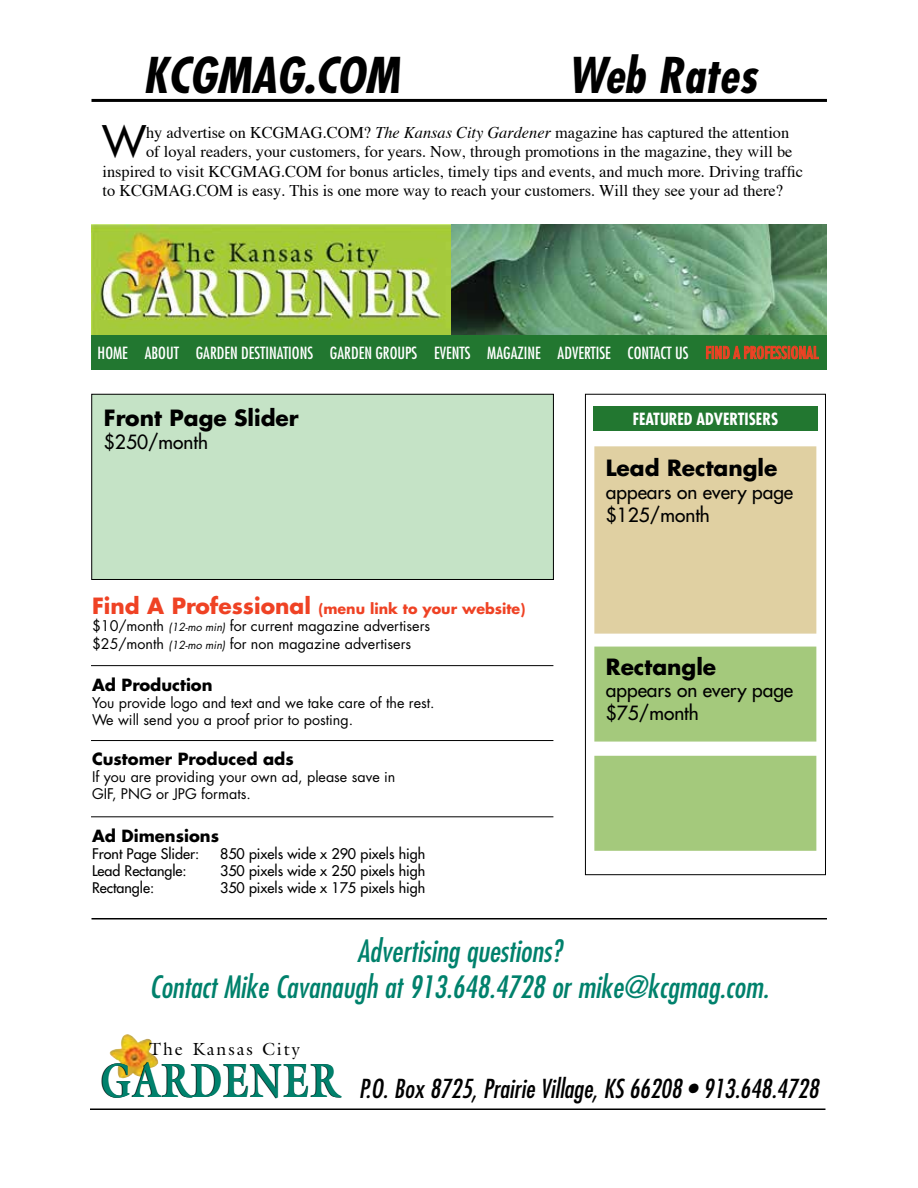
<style>
.page{position:relative;width:918px;height:1188px;background:#fff}
.page>*{position:absolute;margin:0;border:0;box-sizing:border-box;transform-origin:0 0}
.t1{font:italic 700 condensed 48px "Futura";color:#000}
.t2{font:42.3px "Futura";color:#000}
.t3{font:italic condensed 30px/36px "Futura";color:#00816c;text-align:center}
.t4{font:italic condensed 25.5px "Futura";color:#000}
.t5{font:700 21.75px "Futura";color:#000}
.t6{font:19.05px/23px "Futura";color:#000}
.t7{font:17.7px "Galliard";letter-spacing:.11em;color:#000}
.t8{font:16.35px "Times";color:#000}
.t9{font:condensed 16.35px "Futura";color:#fff}
.t10{font:700 16.35px "Futura";color:#000}
.t11{font:700 condensed 16.35px "Futura";color:#fff}
.t12{font:14.25px/17.1px "Futura";color:#000}
.t13{font:14.25px "Futura";color:#000}
.s1{font-style:italic}
.s2{color:#ef4224}
.s3{font-weight:700;font-size:21.75px;color:#ef4224}
.s4{font-weight:700;color:#ef4224}
.s5{font-style:italic;font-size:10.95px}
.s6{font-family:"Galliard";font-weight:700;font-style:normal;font-stretch:normal;font-size:48.3px}
</style>
<div class="page">
<hr style="left:90px;top:1108px;width:735px;height:2px;background:#000">
<img style="left:91px;top:224px;width:736px;height:111px">
<div style="left:91px;top:336px;width:736px;height:34px;background:#227730"></div>
<svg style="left:706px;top:345px;width:113px;height:15px"></svg>
<div style="left:585px;top:394px;width:241px;height:481px;border:1px solid #000"></div>
<div style="left:593px;top:406px;width:225px;height:25px;background:#227730"></div>
<div style="left:594px;top:446px;width:222px;height:188px;background:#e0d0a2;border:1px solid #e0d0a2"></div>
<div style="left:594px;top:647px;width:222px;height:95px;background:#a4c97c;border:1px solid #a4c97c"></div>
<div style="left:594px;top:756px;width:222px;height:95px;background:#a4c97c;border:1px solid #a4c97c"></div>
<div style="left:92px;top:394px;width:461px;height:185px;background:#c5e3c6"></div>
<div style="left:91px;top:394px;width:463px;height:186px;border:1px solid #000"></div>
<hr style="left:91px;top:665px;width:462px;height:1px;background:#000">
<hr style="left:91px;top:740px;width:462px;height:1px;background:#000">
<hr style="left:91px;top:816px;width:462px;height:1px;background:#000">
<hr style="left:92px;top:99px;width:735px;height:3px;background:#000">
<img style="left:110px;top:1034px;width:23px;height:44px">
<hr style="left:92px;top:918px;width:735px;height:2px;background:#000">
<h1 class="t1" style="left:143px;top:45px;width:258px">KCGMAG.COM</h1>
<h1 class="t1" style="left:568px;top:45px;width:191px">Web Rates</h1>
<h2 class="t2" style="left:103px;top:114px;width:45px">W</h2>
<p class="t8" style="left:146px;top:122px;width:645px">hy advertise on KCGMAG.COM? <span class="s1">The Kansas City Gardener</span> magazine has captured the attention</p>
<p class="t8" style="left:146px;top:142px;width:648px">of loyal readers, your customers, for years. Now, through promotions in the magazine, they will be</p>
<p class="t8" style="left:103px;top:162px;width:702px">inspired to visit KCGMAG.COM for bonus articles, timely tips and events, and much more. Driving traffic</p>
<p class="t8" style="left:103px;top:181px;width:682px">to KCGMAG.COM is easy. This is one more way to reach your customers. Will they see your ad there?</p>
<p class="t9" style="left:98px;top:342px;width:722px">HOME ABOUT GARDEN DESTINATIONS GARDEN GROUPS EVENTS MAGAZINE ADVERTISE CONTACT US <span class="s2">FIND A PROFESSIONAL</span></p>
<h3 class="t5" style="left:104px;top:403px;width:196px">Front Page Slider</h3>
<p class="t6" style="left:104px;top:431px;width:106px">$250/month</p>
<p class="t12" style="left:92px;top:600px;width:435px"><span class="s3">Find A Professional</span> <span class="s4">(menu link to your website) </span>$10/month <span class="s5">(12-mo min)</span> for current magazine advertisers<br>$25/month <span class="s5">(12-mo min)</span> for non magazine advertisers</p>
<p class="t10" style="left:92px;top:674px;width:122px">Ad Production</p>
<p class="t12" style="left:92px;top:694px;width:344px">You provide logo and text and we take care of the rest.<br>We will send you a proof prior to posting.</p>
<p class="t10" style="left:92px;top:747px;width:203px">Customer Produced ads</p>
<p class="t12" style="left:92px;top:768px;width:305px">If you are providing your own ad, please save in<br>GIF, PNG or JPG formats.</p>
<p class="t10" style="left:92px;top:824px;width:129px">Ad Dimensions</p>
<p class="t13" style="left:92px;top:844px;width:109px">Front Page Slider:</p>
<p class="t13" style="left:220px;top:844px;width:207px">850 pixels wide x 290 pixels high</p>
<p class="t13" style="left:92px;top:861px;width:96px">Lead Rectangle:</p>
<p class="t13" style="left:220px;top:861px;width:207px">350 pixels wide x 250 pixels high</p>
<p class="t13" style="left:92px;top:878px;width:64px">Rectangle:</p>
<p class="t13" style="left:220px;top:878px;width:207px">350 pixels wide x 175 pixels high</p>
<p class="t11" style="left:633px;top:408px;width:147px">FEATURED ADVERTISERS</p>
<h3 class="t5" style="left:606px;top:452px;width:173px">Lead Rectangle</h3>
<p class="t6" style="left:606px;top:480px;width:189px">appears on every page $125/month</p>
<h3 class="t5" style="left:606px;top:651px;width:112px">Rectangle</h3>
<p class="t6" style="left:606px;top:679px;width:189px">appears on every page $75/month</p>
<h3 class="t3" style="left:150px;top:933px;width:621px">Advertising questions?<br>Contact Mike Cavanaugh at 913.648.4728 or mike@kcgmag.com.</h3>
<p class="t7" style="left:149px;top:1038px;width:152px">The Kansas City</p>
<h3 class="t4" style="left:100px;top:1073px;width:720px"><span class="s6">GARDENER</span> P.O. Box 8725, Prairie Village, KS 66208 • 913.648.4728</h3>
</div>
